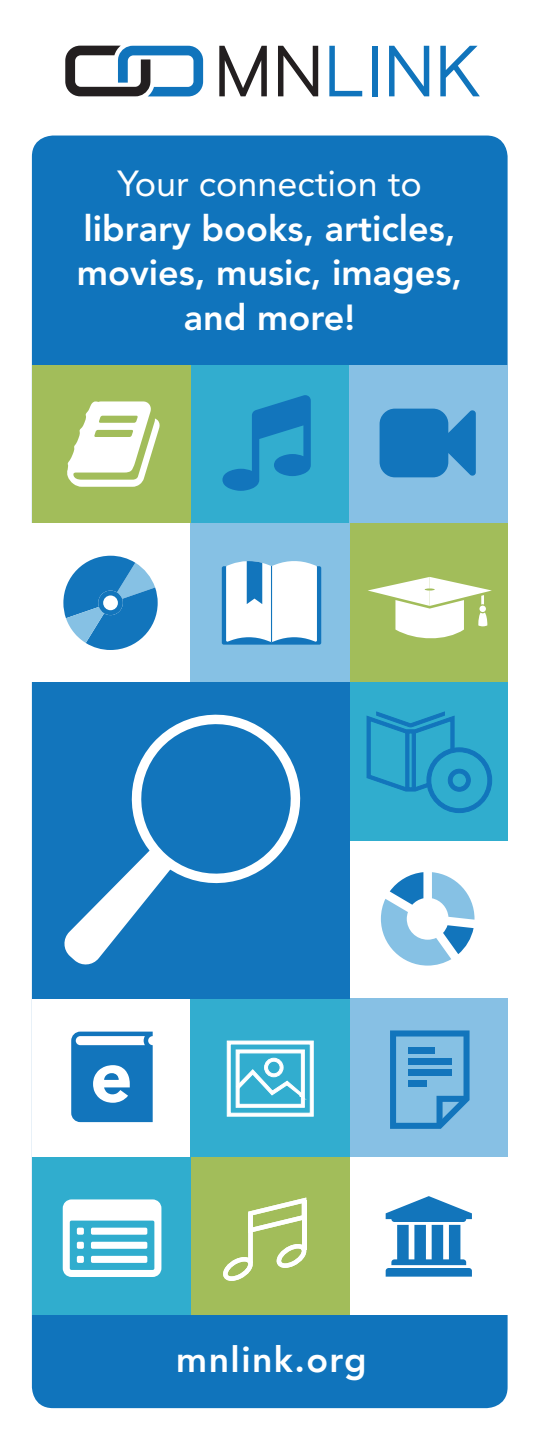
<style>
.page{position:relative;width:540px;height:1440px;background:#fff}
.page>*{position:absolute;margin:0;border:0;box-sizing:border-box;transform-origin:0 0}
.t1{font:900 73.75px "Avenir";color:#fff}
.t2{font:36px/44.5px "Avenir LT SLI Std Heavy";color:#fff;text-align:center}
.t3{font:36px "Avenir LT SLI Std Roman";color:#fff}
.t4{font:800 35.75px "Avenir";letter-spacing:.04em;color:#fff}
</style>
<div class="page">
<svg style="left:65px;top:46px;width:138px;height:50px"></svg>
<svg style="left:219px;top:46px;width:48px;height:50px"></svg>
<svg style="left:278px;top:46px;width:40px;height:50px"></svg>
<svg style="left:329px;top:46px;width:33px;height:50px"></svg>
<div style="left:372px;top:46px;width:6px;height:50px;background:#1074bc"></div>
<svg style="left:389px;top:46px;width:40px;height:50px"></svg>
<svg style="left:440px;top:46px;width:40px;height:50px"></svg>
<div style="left:32px;top:136px;width:476px;height:1272px;background:#1074bc;border-radius:21px"></div>
<div style="left:32px;top:365px;width:159px;height:158px;background:#a2bd5a"></div>
<div style="left:350px;top:1157px;width:161px;height:158px;background:#fff"></div>
<div style="left:191px;top:365px;width:159px;height:158px;background:#32adcf"></div>
<div style="left:350px;top:365px;width:158px;height:158px;background:#87c0e4"></div>
<div style="left:349px;top:682px;width:159px;height:158px;background:#30adce"></div>
<div style="left:349px;top:841px;width:162px;height:157px;background:#fff"></div>
<div style="left:191px;top:1157px;width:159px;height:158px;background:#a2bd5a"></div>
<div style="left:32px;top:1157px;width:159px;height:158px;background:#30adce"></div>
<div style="left:349px;top:523px;width:159px;height:159px;background:#a2bd5a"></div>
<div style="left:32px;top:523px;width:159px;height:159px;background:#fff"></div>
<div style="left:191px;top:523px;width:159px;height:159px;background:#86c1e4"></div>
<div style="left:32px;top:998px;width:159px;height:159px;background:#fff"></div>
<div style="left:191px;top:998px;width:161px;height:159px;background:#32adcf"></div>
<svg style="left:71px;top:1032px;width:82px;height:90px"></svg>
<div style="left:222px;top:566px;width:99px;height:79px;background:#1275bc;border-radius:2px"></div>
<svg style="left:226px;top:561px;width:91px;height:81px"></svg>
<svg style="left:63px;top:556px;width:95px;height:94px"></svg>
<svg style="left:67px;top:401px;width:93px;height:86px"></svg>
<svg style="left:380px;top:409px;width:96px;height:68px"></svg>
<svg style="left:222px;top:395px;width:89px;height:96px"></svg>
<svg style="left:223px;top:1257px;width:30px;height:24px"></svg>
<div style="left:248px;top:1213px;width:5px;height:50px;background:#fff"></div>
<svg style="left:276px;top:1244px;width:31px;height:24px"></svg>
<hr style="left:302px;top:1200px;width:4px;height:50px;background:#fff">
<svg style="left:248px;top:1198px;width:58px;height:35px"></svg>
<svg style="left:63px;top:1199px;width:98px;height:78px"></svg>
<svg style="left:381px;top:872px;width:94px;height:94px"></svg>
<svg style="left:386px;top:1196px;width:86px;height:81px"></svg>
<svg style="left:227px;top:1040px;width:87px;height:77px"></svg>
<svg style="left:366px;top:711px;width:126px;height:102px"></svg>
<svg style="left:368px;top:577px;width:124px;height:62px"></svg>
<div style="left:32px;top:682px;width:318px;height:316px;background:#1275bc"></div>
<div style="left:350px;top:998px;width:158px;height:159px;background:#87c0e4"></div>
<svg style="left:390px;top:1030px;width:80px;height:99px"></svg>
<div style="left:408px;top:1048px;width:27px;height:6px;background:#1275bc"></div>
<div style="left:408px;top:1058px;width:44px;height:6px;background:#1275bc"></div>
<div style="left:408px;top:1069px;width:44px;height:6px;background:#1275bc"></div>
<div style="left:408px;top:1080px;width:19px;height:6px;background:#1275bc"></div>
<svg style="left:64px;top:878px;width:88px;height:87px"></svg>
<svg style="left:122px;top:714px;width:179px;height:179px"></svg>
<p class="t3" style="left:117px;top:163px;width:306px">Your connection to</p>
<p class="t2" style="left:77px;top:206px;width:387px">library books, articles, movies, music, images, and more!</p>
<h1 class="t1" style="left:90px;top:1013px;width:44px">e</h1>
<p class="t4" style="left:176px;top:1327px;width:192px">mnlink.org</p>
</div>
